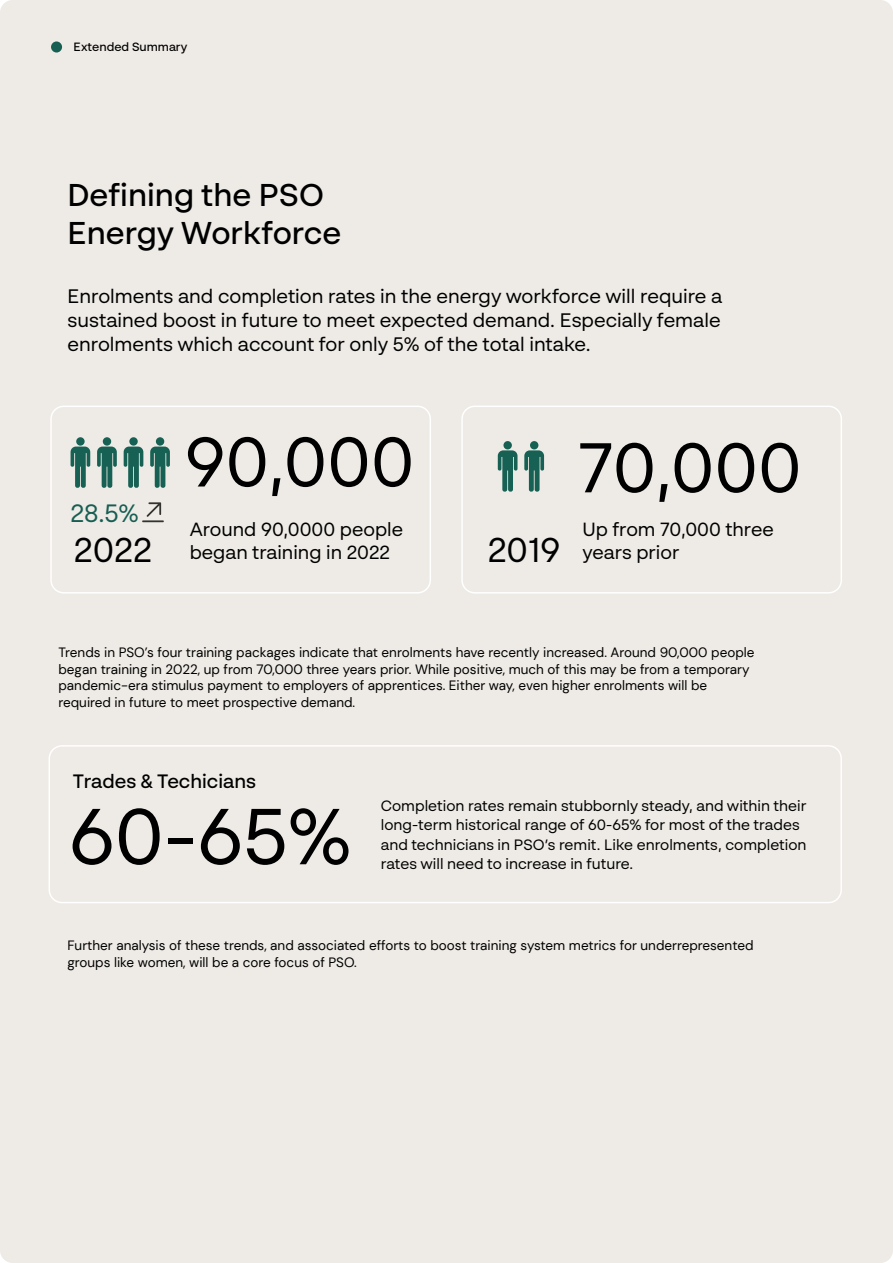
<style>
.page{position:relative;width:893px;height:1263px;background:#eeebe6}
.page>*{position:absolute;margin:0;border:0;box-sizing:border-box;transform-origin:0 0}
.t1{font:79.05px "BR Sonoma";color:#000}
.t2{font:70.05px "BR Sonoma";color:#000}
.t3{font:34.5px "BR Sonoma";color:#000}
.t4{font:500 31.5px/37.8px "BR Sonoma";color:#000}
.t5{font:25.05px "BR Sonoma";color:#175e53}
.t6{font:19.5px/24px "BR Sonoma";color:#000;text-align:justify}
.t7{font:500 19.35px "BR Sonoma";color:#000}
.t8{font:19.05px/23px "BR Sonoma";color:#000}
.t9{font:15px/19.5px "BR Sonoma";color:#000}
.t10{font:13.5px/16.5px "DM Sans";color:#000}
.t11{font:500 12px "BR Sonoma";color:#000}
</style>
<div class="page">
<div style="left:51px;top:41px;width:11px;height:12px;background:#175e53;border-radius:50%"></div>
<div style="left:50px;top:406px;width:381px;height:187px;border:2px solid #fff;border-radius:13px"></div>
<div style="left:461px;top:406px;width:381px;height:187px;border:2px solid #fff;border-radius:13px"></div>
<div style="left:76px;top:437px;width:9px;height:9px;background:#176154;border-radius:50%"></div>
<svg style="left:71px;top:447px;width:19px;height:41px"></svg>
<div style="left:103px;top:437px;width:8px;height:9px;background:#176154;border-radius:50%"></div>
<svg style="left:97px;top:447px;width:20px;height:41px"></svg>
<div style="left:129px;top:437px;width:9px;height:9px;background:#176154;border-radius:50%"></div>
<svg style="left:124px;top:447px;width:19px;height:41px"></svg>
<div style="left:503px;top:441px;width:9px;height:8px;background:#176154;border-radius:50%"></div>
<svg style="left:498px;top:450px;width:19px;height:42px"></svg>
<div style="left:156px;top:437px;width:8px;height:9px;background:#176154;border-radius:50%"></div>
<svg style="left:150px;top:447px;width:20px;height:41px"></svg>
<div style="left:530px;top:441px;width:8px;height:8px;background:#176154;border-radius:50%"></div>
<svg style="left:524px;top:450px;width:20px;height:42px"></svg>
<svg style="left:142px;top:502px;width:22px;height:20px"></svg>
<div style="left:49px;top:745px;width:793px;height:158px;border:2px solid #fff;border-radius:13px"></div>
<p class="t11" style="left:74px;top:39px;width:115px">Extended Summary</p>
<h3 class="t4" style="left:68px;top:176px;width:276px">Defining the PSO<br>Energy Workforce</h3>
<h3 class="t6" style="left:68px;top:283px;width:656px">Enrolments and completion rates in the energy workforce will require a sustained boost in future to meet expected demand. Especially female enrolments which account for only 5% of the total intake.</h3>
<h2 class="t2" style="left:185px;top:418px;width:231px">90,000</h2>
<h2 class="t2" style="left:578px;top:424px;width:225px">70,000</h2>
<h3 class="t5" style="left:71px;top:497px;width:70px">28.5%</h3>
<h3 class="t8" style="left:190px;top:518px;width:215px">Around 90,0000 people began training in 2022</h3>
<h3 class="t8" style="left:582px;top:518px;width:193px">Up from 70,000 three years prior</h3>
<h3 class="t3" style="left:74px;top:528px;width:80px">2022</h3>
<h3 class="t3" style="left:488px;top:528px;width:74px">2019</h3>
<p class="t10" style="left:59px;top:644px;width:697px">Trends in PSO’s four training packages indicate that enrolments have recently increased. Around 90,000 people began training in 2022, up from 70,000 three years prior. While positive, much of this may be from a temporary pandemic-era stimulus payment to employers of apprentices. Either way, even higher enrolments will be required in future to meet prospective demand.</p>
<h3 class="t7" style="left:73px;top:769px;width:185px">Trades &amp; Techicians</h3>
<h1 class="t1" style="left:69px;top:787px;width:284px">60-65%</h1>
<p class="t9" style="left:381px;top:796px;width:427px">Completion rates remain stubbornly steady, and within their long-term historical range of 60-65% for most of the trades and technicians in PSO’s remit. Like enrolments, completion rates will need to increase in future.</p>
<p class="t10" style="left:67px;top:937px;width:688px">Further analysis of these trends, and associated efforts to boost training system metrics for underrepresented groups like women, will be a core focus of PSO.</p>
</div>
